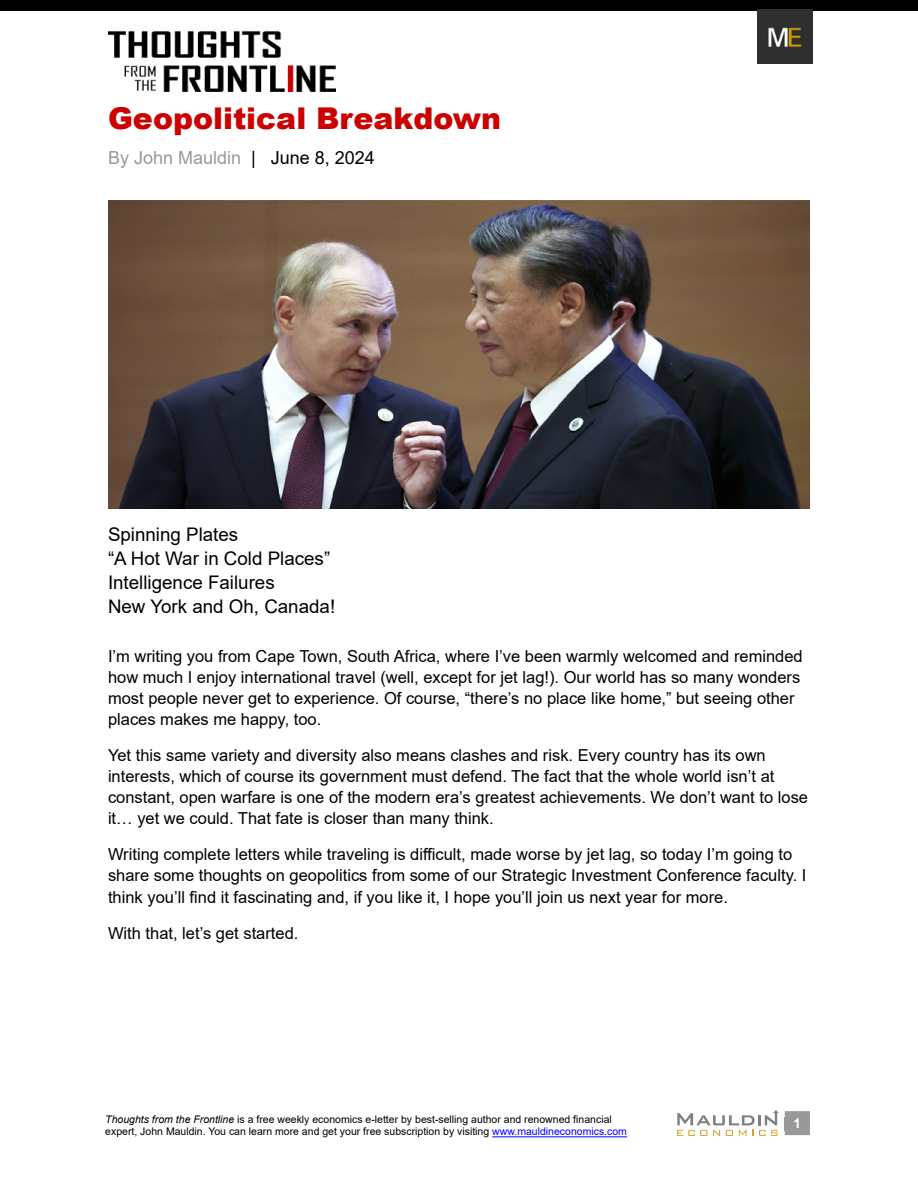
<style>
.page{position:relative;width:918px;height:1188px;background:#fff}
.page>*{position:absolute;margin:0;border:0;box-sizing:border-box;transform-origin:0 0}
.t1{font:900 30px "Arial";color:#cc0001}
.t2{font:18.75px/24px "Arial";color:#000}
.t3{font:18px "Arial";color:#999}
.t4{font:16.5px/21px "Arial";color:#000}
.t5{font:700 13.5px "Arial";color:#fff}
.t6{font:10.5px/12.6px "Arial";color:#000}
.s1{color:#000}
.s2{font-style:italic}
.s3{color:#00f}
</style>
<div class="page">
<div style="left:785px;top:1111px;width:25px;height:24px;background:#999"></div>
<hr style="left:492px;top:1136px;width:135px;height:1px;background:#00f">
<img style="left:108px;top:30px;width:228px;height:62px">
<div style="left:0;top:0;width:918px;height:11px;background:#000"></div>
<img style="left:758px;top:9px;width:55px;height:55px">
<svg style="left:677px;top:1110px;width:102px;height:26px"></svg>
<img style="left:108px;top:200px;width:702px;height:309px">
<h1 class="t1" style="left:108px;top:97px;width:395px">Geopolitical Breakdown</h1>
<p class="t3" style="left:108px;top:146px;width:268px">By John Mauldin <span class="s1">| June 8, 2024</span></p>
<p class="t2" style="left:108px;top:522px;width:229px">Spinning Plates<br>“A Hot War in Cold Places”<br>Intelligence Failures<br>New York and Oh, Canada!</p>
<p class="t4" style="left:108px;top:646px;width:696px">I’m writing you from Cape Town, South Africa, where I’ve been warmly welcomed and reminded how much I enjoy international travel (well, except for jet lag!). Our world has so many wonders most people never get to experience. Of course, “there’s no place like home,” but seeing other places makes me happy, too.</p>
<p class="t4" style="left:108px;top:745px;width:702px">Yet this same variety and diversity also means clashes and risk. Every country has its own interests, which of course its government must defend. The fact that the whole world isn’t at constant, open warfare is one of the modern era’s greatest achievements. We don’t want to lose it… yet we could. That fate is closer than many think.</p>
<p class="t4" style="left:108px;top:844px;width:700px">Writing complete letters while traveling is difficult, made worse by jet lag, so today I’m going to share some thoughts on geopolitics from some of our Strategic Investment Conference faculty. I think you’ll find it fascinating and, if you like it, I hope you’ll join us next year for more.</p>
<p class="t4" style="left:108px;top:922px;width:192px">With that, let’s get started.</p>
<p class="t6" style="left:105px;top:1113px;width:523px"><span class="s2">Thoughts from the Frontline</span> is a free weekly economics e-letter by best-selling author and renowned financial expert, John Mauldin. You can learn more and get your free subscription by visiting <span class="s3">www.mauldineconomics.com</span></p>
<p class="t5" style="left:794px;top:1113px;width:9px">1</p>
</div>
